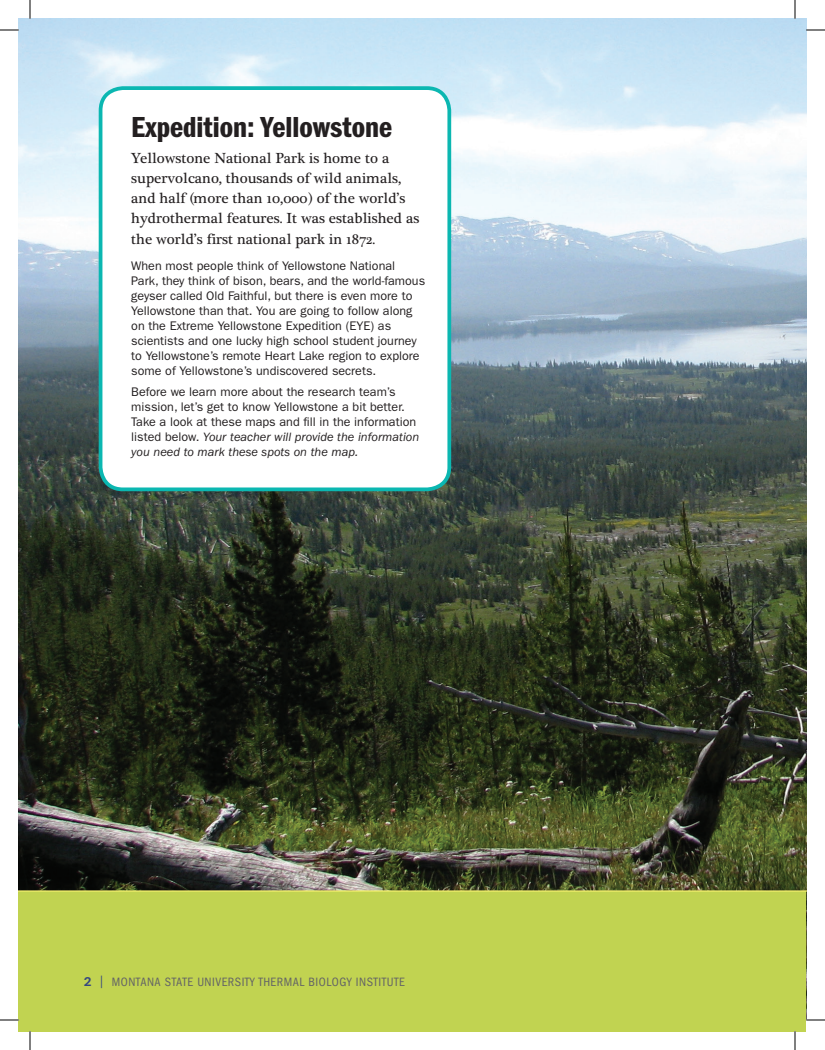
<style>
.page{position:relative;width:825px;height:1050px;background:#fff}
.page>*{position:absolute;margin:0;border:0;box-sizing:border-box;transform-origin:0 0}
.t1{font:30px "ITC Franklin Gothic Std Dm Cp";color:#231f20;scale:1.14 1}
.t2{font:15px/20.2px "Plantagenet Cherokee";color:#231f20}
.t3{font:12.5px/15px "ITC Franklin Gothic Std";color:#231f20}
.t4{font:condensed 12.5px "ITC Franklin Gothic Std";letter-spacing:.04em;color:#636366}
.s1{font-style:italic}
.s2{font-family:"Caecilia LT Std";font-weight:800;font-stretch:normal;color:#354780}
.s3{color:#354780}
</style>
<div class="page">
<img style="left:19px;top:19px;width:787px;height:871px">
<svg style="left:806px;top:30px;width:19px;height:1px"></svg>
<svg style="left:794px;top:1031px;width:2px;height:19px"></svg>
<svg style="left:794px;top:0;width:2px;height:19px"></svg>
<svg style="left:29px;top:1031px;width:2px;height:19px"></svg>
<svg style="left:29px;top:0;width:2px;height:19px"></svg>
<svg style="left:806px;top:1019px;width:19px;height:2px"></svg>
<svg style="left:0;top:1019px;width:19px;height:2px"></svg>
<svg style="left:0;top:29px;width:19px;height:2px"></svg>
<div style="left:19px;top:890px;width:787px;height:141px;background:#c1d351"></div>
<div style="left:101px;top:88px;width:348px;height:401px;background:#fff;border-radius:22px"></div>
<div style="left:99px;top:86px;width:352px;height:405px;border:4px solid #0bb7b1;border-radius:22px"></div>
<p class="t1" style="left:131px;top:111px;width:230px">Expedition: Yellowstone</p>
<p class="t2" style="left:131px;top:148px;width:290px">Yellowstone National Park is home to a supervolcano, thousands of wild animals, and half (more than 10,000) of the world’s hydrothermal features. It was established as the world’s first national park in 1872.</p>
<p class="t3" style="left:131px;top:258px;width:295px">When most people think of Yellowstone National Park, they think of bison, bears, and the world-famous geyser called Old Faithful, but there is even more to Yellowstone than that. You are going to follow along on the Extreme Yellowstone Expedition (EYE) as scientists and one lucky high school student journey to Yellowstone’s remote Heart Lake region to explore some of Yellowstone’s undiscovered secrets.</p>
<p class="t3" style="left:131px;top:384px;width:290px">Before we learn more about the research team’s mission, let’s get to know Yellowstone a bit better.<br>Take a look at these maps and fll in the information listed below. <span class="s1">Your teacher will provide the information you need to mark these spots on the map.</span></p>
<p class="t4" style="left:84px;top:975px;width:322px"><span class="s2">2</span> <span class="s3">|</span> MONTANA STATE UNIVERSITY THERMAL BIOLOGY INSTITUTE</p>
</div>
